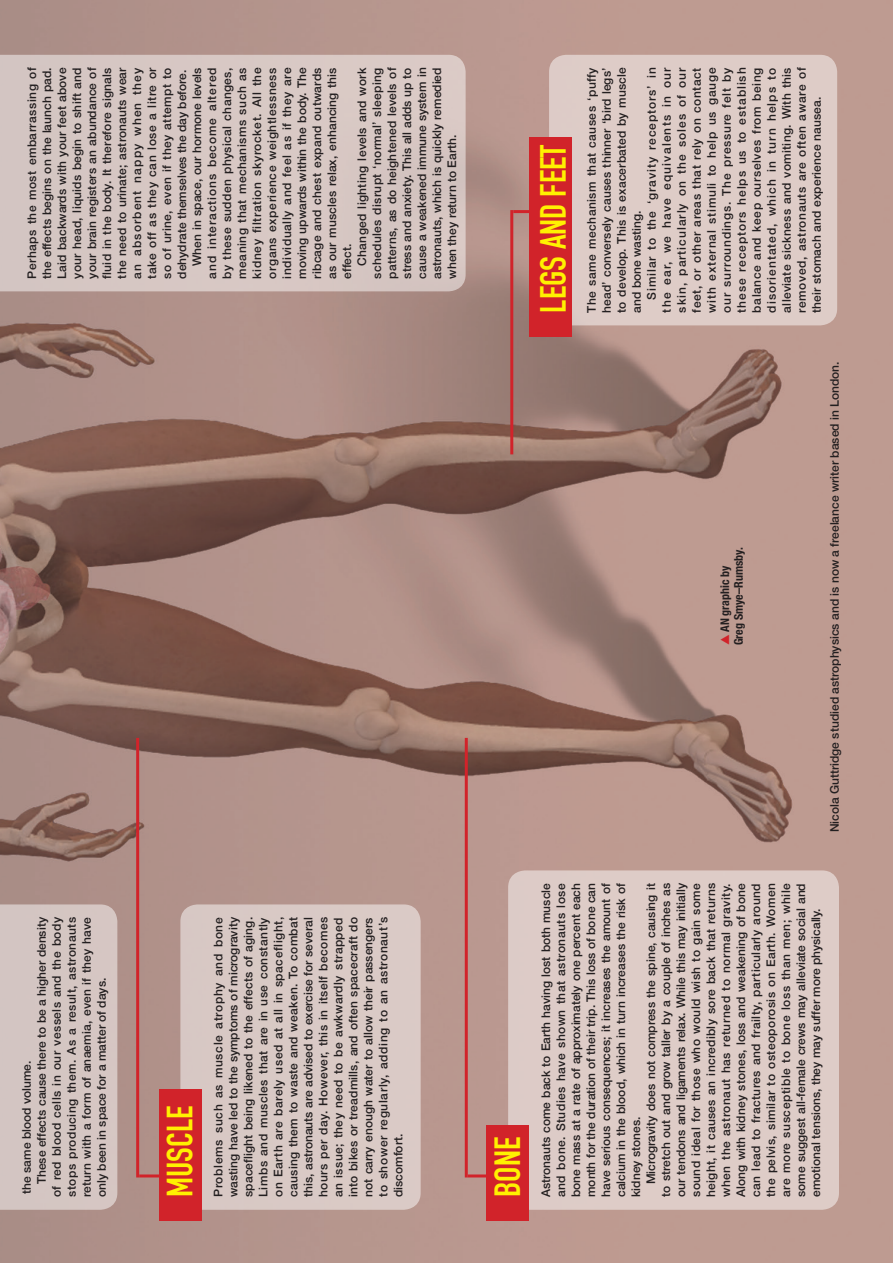
<style>
.page{position:relative;width:893px;height:1263px;background:#fff}
.page>*{position:absolute;margin:0;border:0;box-sizing:border-box;transform-origin:0 0}
.boxhead{font:36px "DIN Engschrift Std";color:#fff101}
.boxtext_indented{font:500 12px/15px "Helvetica Neue LT Std";letter-spacing:.015em;color:#231f20;text-align:justify}
.boxtext{font:500 12px/15px "Helvetica Neue LT Std";color:#231f20;text-align:justify}
.boxtext_indented-2{font:500 12px "Helvetica Neue LT Std";letter-spacing:.04em;color:#231f20}
.boxtext_indented-3{font:500 12px "Helvetica Neue LT Std";letter-spacing:.045em;color:#231f20}
.boxtext_indented-4{font:500 12px "Helvetica Neue LT Std";letter-spacing:.035em;color:#231f20}
.boxtext_indented-5{font:500 12px "Helvetica Neue LT Std";letter-spacing:.05em;color:#231f20}
.boxtext_indented-6{font:500 12px "Helvetica Neue LT Std";letter-spacing:.075em;color:#231f20}
.t1{font:700 condensed 12px/13.5px "Helvetica Neue LT Std";color:#231f20}
.boxtext_indented-7{font:500 12px "Helvetica Neue LT Std";letter-spacing:.09em;color:#231f20}
.s1{color:#d1232a}
</style>
<div class="page">
<img style="left:0;top:0;width:893px;height:1263px">
<div style="left:549px;top:55px;width:288px;height:270px;background:#deccc7;border-radius:17px"></div>
<div style="left:0;top:55px;width:466px;height:236px;background:#d7c7c3"></div>
<hr style="left:136px;top:738px;width:3px;height:439px;background:#d1232a">
<hr style="left:139px;top:1174px;width:43px;height:3px;background:#d1232a">
<hr style="left:510px;top:210px;width:3px;height:244px;background:#d1232a">
<hr style="left:513px;top:210px;width:43px;height:3px;background:#d1232a">
<hr style="left:465px;top:738px;width:3px;height:439px;background:#d1232a">
<hr style="left:468px;top:1174px;width:42px;height:3px;background:#d1232a">
<div style="left:0;top:904px;width:117px;height:306px;background:#d4c6c2"></div>
<div style="left:180px;top:904px;width:241px;height:306px;background:#d9c9c5;border-radius:17px"></div>
<div style="left:159px;top:1089px;width:43px;height:132px;background:#d1232a"></div>
<div style="left:529px;top:137px;width:42px;height:200px;background:#d1232a"></div>
<div style="left:508px;top:870px;width:331px;height:340px;background:#deccc7;border-radius:17px"></div>
<div style="left:486px;top:1125px;width:42px;height:96px;background:#d1232a"></div>
<p class="boxtext_indented-2" style="left:25px;top:279px;width:213px;rotate:-90deg">Perhaps the most embarrassing of</p>
<p class="boxtext_indented" style="left:39px;top:279px;width:213px;rotate:-90deg">the effects begins on the launch pad.</p>
<p class="boxtext_indented" style="left:54px;top:279px;width:213px;rotate:-90deg">Laid backwards with your feet above</p>
<p class="boxtext_indented" style="left:69px;top:279px;width:213px;rotate:-90deg">your head, liquids begin to shift and</p>
<p class="boxtext_indented" style="left:84px;top:279px;width:213px;rotate:-90deg">your brain registers an abundance of</p>
<p class="boxtext_indented" style="left:99px;top:279px;width:212px;rotate:-90deg">fluid in the body. It therefore signals</p>
<p class="boxtext_indented" style="left:114px;top:279px;width:213px;rotate:-90deg">the need to urinate; astronauts wear</p>
<p class="boxtext_indented-7" style="left:130px;top:279px;width:212px;rotate:-90deg">an absorbent nappy when they</p>
<p class="boxtext_indented-3" style="left:145px;top:279px;width:213px;rotate:-90deg">take off as they can lose a litre or</p>
<p class="boxtext_indented-4" style="left:160px;top:279px;width:213px;rotate:-90deg">so of urine, even if they attempt to</p>
<p class="boxtext_indented" style="left:174px;top:279px;width:210px;rotate:-90deg">dehydrate themselves the day before.</p>
<p class="boxtext_indented" style="left:189px;top:266px;width:200px;rotate:-90deg">When in space, our hormone levels</p>
<p class="boxtext_indented-6" style="left:205px;top:279px;width:213px;rotate:-90deg">and interactions become altered</p>
<p class="boxtext_indented" style="left:219px;top:279px;width:212px;rotate:-90deg">by these sudden physical changes,</p>
<p class="boxtext_indented-2" style="left:235px;top:279px;width:213px;rotate:-90deg">meaning that mechanisms such as</p>
<p class="boxtext_indented-5" style="left:250px;top:279px;width:212px;rotate:-90deg">kidney filtration skyrocket. All the</p>
<p class="boxtext_indented-3" style="left:265px;top:279px;width:212px;rotate:-90deg">organs experience weightlessness</p>
<p class="boxtext_indented-3" style="left:280px;top:279px;width:212px;rotate:-90deg">individually and feel as if they are</p>
<p class="boxtext_indented" style="left:294px;top:279px;width:213px;rotate:-90deg">moving upwards within the body. The</p>
<p class="boxtext_indented" style="left:309px;top:279px;width:212px;rotate:-90deg">ribcage and chest expand outwards</p>
<p class="boxtext_indented" style="left:324px;top:279px;width:213px;rotate:-90deg">as our muscles relax, enhancing this</p>
<p class="boxtext_indented" style="left:354px;top:266px;width:200px;rotate:-90deg">Changed lighting levels and work</p>
<p class="boxtext_indented" style="left:369px;top:279px;width:212px;rotate:-90deg">schedules disrupt ‘normal’ sleeping</p>
<p class="boxtext_indented" style="left:384px;top:279px;width:213px;rotate:-90deg">patterns, as do heightened levels of</p>
<p class="boxtext_indented" style="left:399px;top:279px;width:213px;rotate:-90deg">stress and anxiety. This all adds up to</p>
<p class="boxtext_indented" style="left:414px;top:279px;width:213px;rotate:-90deg">cause a weakened immune system in</p>
<p class="boxtext_indented" style="left:429px;top:279px;width:213px;rotate:-90deg">astronauts, which is quickly remedied</p>
<p class="boxtext_indented" style="left:444px;top:279px;width:145px;rotate:-90deg">when they return to Earth.</p>
<p class="boxhead" style="left:532px;top:313px;width:170px;rotate:-90deg">LEGS AND FEET</p>
<p class="boxtext_indented" style="left:339px;top:279px;width:36px;rotate:-90deg">effect.</p>
<p class="boxtext" style="left:584px;top:313px;width:247px;rotate:-90deg">The same mechanism that causes ‘puffy head’ conversely causes thinner ‘bird legs’ to develop. This is exacerbated by muscle and bone wasting.</p>
<p class="boxtext_indented" style="left:644px;top:313px;width:247px;text-indent:13px;rotate:-90deg">Similar to the ‘gravity receptors’ in the ear, we have equivalents in our skin, particularly on the soles of our feet, or other areas that rely on contact with external stimuli to help us gauge our surroundings. The pressure felt by these receptors helps us to establish balance and keep ourselves from being disorientated, which in turn helps to alleviate sickness and vomiting. With this removed, astronauts are often aware of their stomach and experience nausea.</p>
<p class="t1" style="left:718px;top:645px;width:99px;rotate:-90deg"><span class="s1">▲</span> AN graphic by<br>Greg Smye–Rumsby.</p>
<p class="boxtext" style="left:827px;top:832px;width:472px;rotate:-90deg">Nicola Guttridge studied astrophysics and is now a freelance writer based in London.</p>
<p class="boxtext_indented" style="left:34px;top:1184px;width:269px;rotate:-90deg">These effects cause there to be a higher density</p>
<p class="boxtext_indented-4" style="left:49px;top:1197px;width:281px;rotate:-90deg">of red blood cells in our vessels and the body</p>
<p class="boxtext_indented-2" style="left:64px;top:1197px;width:281px;rotate:-90deg">stops producing them. As a result, astronauts</p>
<p class="boxtext_indented" style="left:79px;top:1197px;width:281px;rotate:-90deg">return with a form of anaemia, even if they have</p>
<p class="boxtext_indented" style="left:94px;top:1197px;width:221px;rotate:-90deg">only been in space for a matter of days.</p>
<p class="boxtext_indented" style="left:19px;top:1194px;width:134px;rotate:-90deg">the same blood volume.</p>
<p class="boxhead" style="left:159px;top:1197px;width:93px;rotate:-90deg">MUSCLE</p>
<p class="boxtext" style="left:211px;top:1197px;width:281px;rotate:-90deg">Problems such as muscle atrophy and bone wasting have led to the symptoms of microgravity spaceflight being likened to the effects of aging.<br>Limbs and muscles that are in use constantly on Earth are barely used at all in spaceflight, causing them to waste and weaken. To combat this, astronauts are advised to exercise for several hours per day. However, this in itself becomes an issue; they need to be awkwardly strapped into bikes or treadmills, and often spacecraft do not carry enough water to allow their passengers to shower regularly, adding to an astronaut’s discomfort.</p>
<p class="boxhead" style="left:486px;top:1197px;width:61px;rotate:-90deg">BONE</p>
<p class="boxtext" style="left:538px;top:1197px;width:315px;rotate:-90deg">Astronauts come back to Earth having lost both muscle and bone. Studies have shown that astronauts lose bone mass at a rate of approximately one percent each month for the duration of their trip. This loss of bone can have serious consequences; it increases the amount of calcium in the blood, which in turn increases the risk of kidney stones.</p>
<p class="boxtext_indented" style="left:643px;top:1197px;width:315px;text-indent:13px;rotate:-90deg">Microgravity does not compress the spine, causing it to stretch out and grow taller by a couple of inches as our tendons and ligaments relax. While this may initially sound ideal for those who would wish to gain some height, it causes an incredibly sore back that returns when the astronaut has returned to normal gravity.<br>Along with kidney stones, loss and weakening of bone can lead to fractures and frailty, particularly around the pelvis, similar to osteoporosis on Earth. Women are more susceptible to bone loss than men; while some suggest all-female crews may alleviate social and emotional tensions, they may suffer more physically.</p>
</div>
